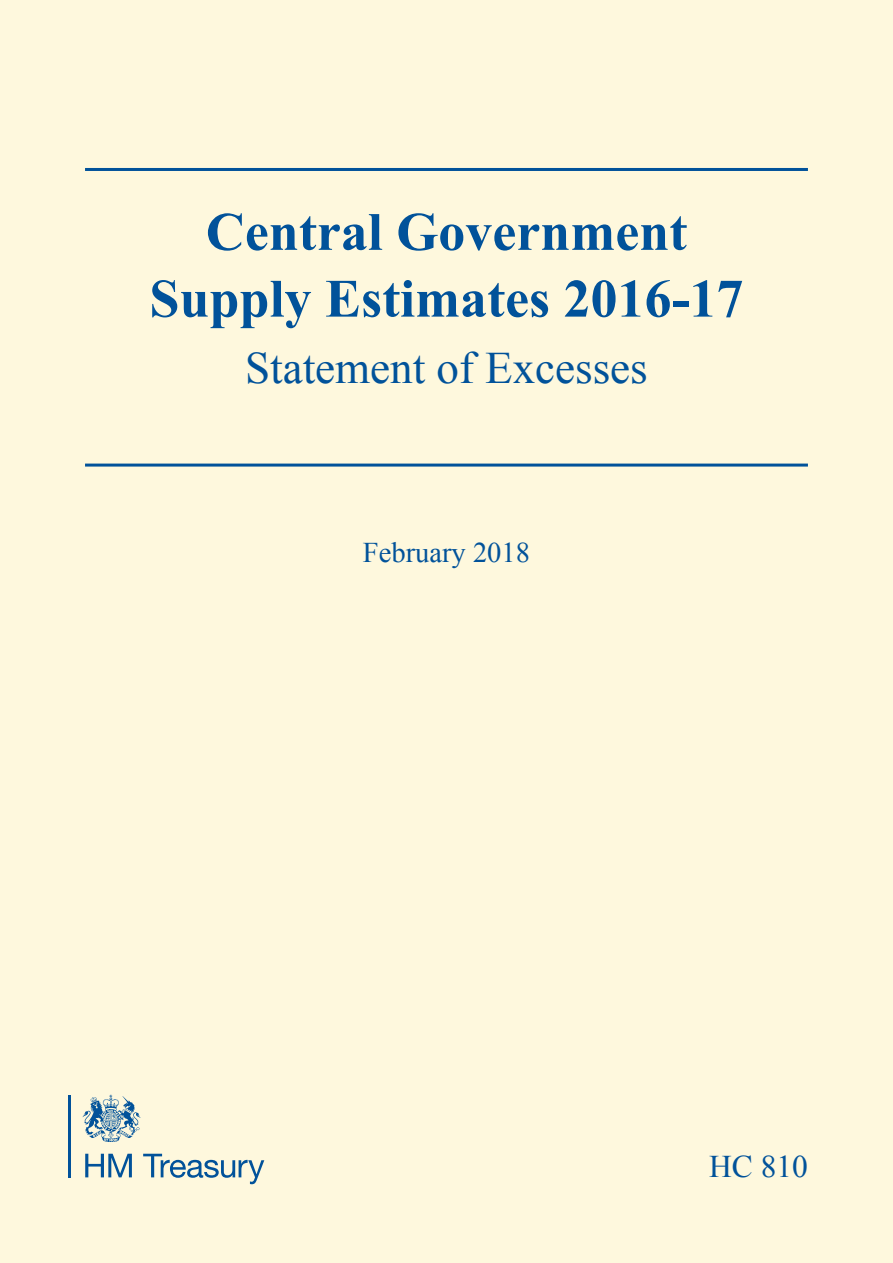
<style>
.page{position:relative;width:893px;height:1263px;background:#fef8dd}
.page>*{position:absolute;margin:0;border:0;box-sizing:border-box;transform-origin:0 0}
.copyright_text_10_12{font:700 54px "Times New Roman";color:#01529a}
.copyright_text_10_12-2{font:45px "Times New Roman";color:#01529a}
.HC_number_cover{font:31.5px "Times New Roman";color:#01529a}
.copyright_text_10_12-3{font:28.5px "Times New Roman";color:#01529a}
</style>
<div class="page">
<hr style="left:69px;top:1095px;width:2px;height:82px;background:#01529a">
<svg style="left:85px;top:1154px;width:47px;height:23px"></svg>
<svg style="left:143px;top:1154px;width:121px;height:30px"></svg>
<svg style="left:83px;top:1095px;width:58px;height:47px"></svg>
<hr style="left:85px;top:168px;width:723px;height:3px;background:#01529a">
<hr style="left:85px;top:464px;width:723px;height:3px;background:#01529a">
<p class="copyright_text_10_12" style="left:206px;top:194px;width:483px">Central Government</p>
<p class="copyright_text_10_12" style="left:149px;top:261px;width:596px">Supply Estimates 2016-17</p>
<p class="copyright_text_10_12-2" style="left:245px;top:338px;width:404px">Statement of Excesses</p>
<p class="copyright_text_10_12-3" style="left:363px;top:533px;width:169px">February 2018</p>
<p class="HC_number_cover" style="left:709px;top:1146px;width:100px">HC 810</p>
</div>
